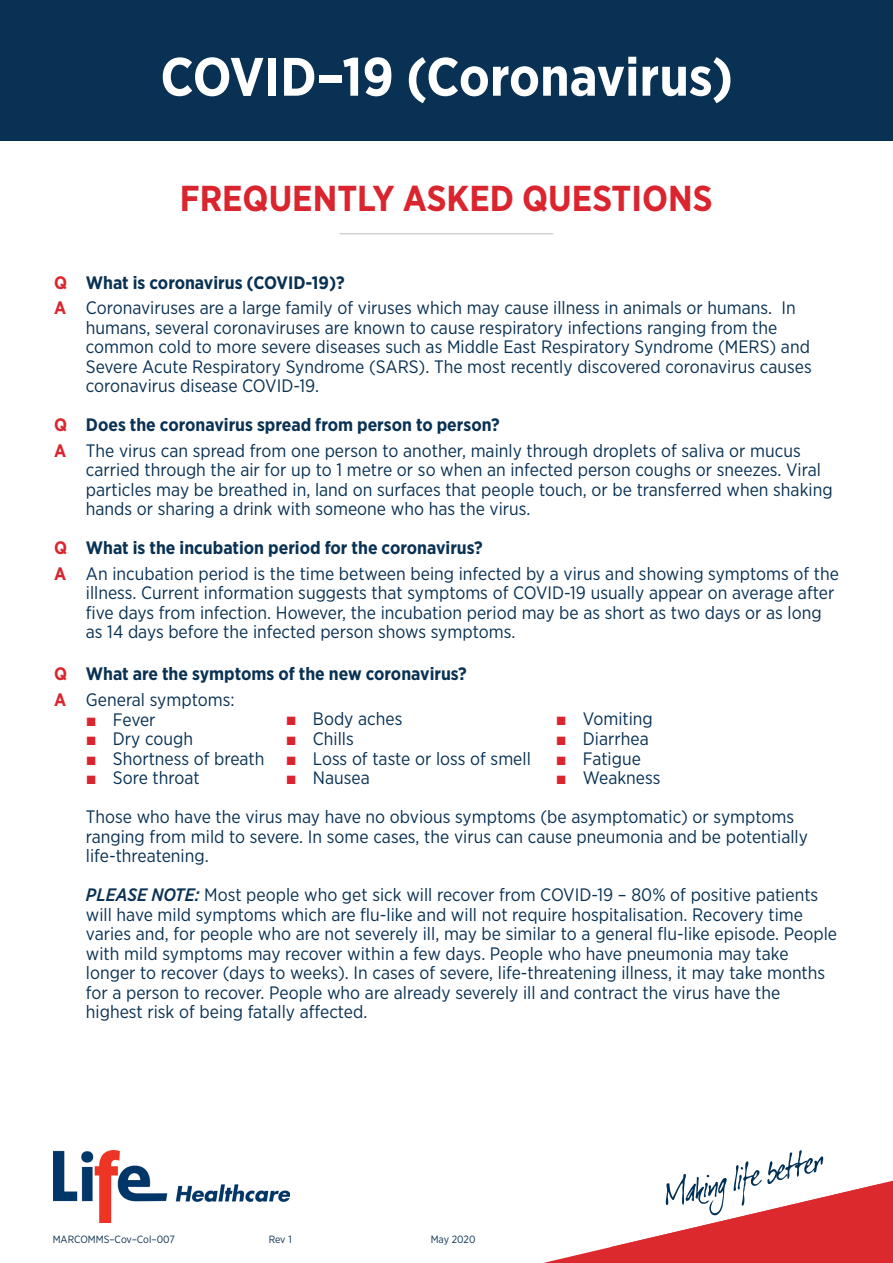
<style>
.page{position:relative;width:893px;height:1263px;background:#fff}
.page>*{position:absolute;margin:0;border:0;box-sizing:border-box;transform-origin:0 0}
.t1{font:700 54px "Gotham Narrow";color:#fff}
.t2{font:700 36px "Gotham Narrow";color:#da252e}
.t3{font:18px/19.5px "Gotham Narrow";color:#093153}
.t4{font:700 18px "Gotham Narrow";color:#093153}
.t5{font:700 18px "Gotham Narrow";color:#da252e}
.t6{font:10.5px "Gotham Narrow";color:#0f3253}
.s1{font-family:"Arial";color:#da252e}
.s2{font-weight:500;font-style:italic}
</style>
<div class="page">
<div style="left:0;top:0;width:893px;height:140px;background:#093153"></div>
<hr style="left:340px;top:233px;width:213px;height:1px;background:#d1d2d4">
<svg style="left:543px;top:1150px;width:350px;height:113px"></svg>
<img style="left:53px;top:1150px;width:237px;height:73px">
<div style="left:45px;top:1230px;width:533px;height:18px;background:#fff;border-radius:9px"></div>
<p class="t1" style="left:160px;top:42px;width:574px">COVID–19 (Coronavirus)</p>
<p class="t2" style="left:180px;top:176px;width:534px">FREQUENTLY ASKED QUESTIONS</p>
<p class="t5" style="left:54px;top:271px;width:15px">Q</p>
<p class="t5" style="left:54px;top:297px;width:14px">A</p>
<p class="t4" style="left:86px;top:271px;width:260px">What is coronavirus (COVID-19)?</p>
<p class="t3" style="left:86px;top:298px;width:727px">Coronaviruses are a large family of viruses which may cause illness in animals or humans. In humans, several coronaviruses are known to cause respiratory infections ranging from the common cold to more severe diseases such as Middle East Respiratory Syndrome (MERS) and Severe Acute Respiratory Syndrome (SARS). The most recently discovered coronavirus causes coronavirus disease COVID-19.</p>
<p class="t5" style="left:54px;top:413px;width:15px">Q</p>
<p class="t5" style="left:54px;top:439px;width:14px">A</p>
<p class="t4" style="left:86px;top:413px;width:415px">Does the coronavirus spread from person to person?</p>
<p class="t3" style="left:86px;top:440px;width:748px">The virus can spread from one person to another, mainly through droplets of saliva or mucus carried through the air for up to 1 metre or so when an infected person coughs or sneezes. Viral particles may be breathed in, land on surfaces that people touch, or be transferred when shaking hands or sharing a drink with someone who has the virus.</p>
<p class="t5" style="left:54px;top:536px;width:15px">Q</p>
<p class="t5" style="left:54px;top:562px;width:14px">A</p>
<p class="t4" style="left:86px;top:536px;width:398px">What is the incubation period for the coronavirus?</p>
<p class="t3" style="left:86px;top:563px;width:755px">An incubation period is the time between being infected by a virus and showing symptoms of the illness. Current information suggests that symptoms of COVID-19 usually appear on average after five days from infection. However, the incubation period may be as short as two days or as long as 14 days before the infected person shows symptoms.</p>
<p class="t5" style="left:54px;top:662px;width:15px">Q</p>
<p class="t5" style="left:54px;top:688px;width:14px">A</p>
<p class="t4" style="left:86px;top:662px;width:382px">What are the symptoms of the new coronavirus?</p>
<p class="t3" style="left:86px;top:689px;width:150px">General symptoms:</p>
<p class="t3" style="left:86px;top:709px;width:71px"><span class="s1">■</span> Fever</p>
<p class="t3" style="left:86px;top:728px;width:109px"><span class="s1">■</span> Dry cough</p>
<p class="t3" style="left:86px;top:748px;width:180px"><span class="s1">■</span> Shortness of breath</p>
<p class="t3" style="left:86px;top:767px;width:115px"><span class="s1">■</span> Sore throat</p>
<p class="t3" style="left:86px;top:806px;width:724px">Those who have the virus may have no obvious symptoms (be asymptomatic) or symptoms ranging from mild to severe. In some cases, the virus can cause pneumonia and be potentially life-threatening.</p>
<p class="t3" style="left:86px;top:884px;width:753px"><span class="s2">PLEASE NOTE:</span> Most people who get sick will recover from COVID-19 – 80% of positive patients will have mild symptoms which are flu-like and will not require hospitalisation. Recovery time varies and, for people who are not severely ill, may be similar to a general flu-like episode. People with mild symptoms may recover within a few days. People who have pneumonia may take longer to recover (days to weeks). In cases of severe, life-threatening illness, it may take months for a person to recover. People who are already severely ill and contract the virus have the highest risk of being fatally affected.</p>
<p class="t3" style="left:286px;top:709px;width:118px"><span class="s1">■</span> Body aches</p>
<p class="t3" style="left:286px;top:728px;width:69px"><span class="s1">■</span> Chills</p>
<p class="t3" style="left:286px;top:748px;width:246px"><span class="s1">■</span> Loss of taste or loss of smell</p>
<p class="t3" style="left:286px;top:767px;width:85px"><span class="s1">■</span> Nausea</p>
<p class="t3" style="left:556px;top:709px;width:98px"><span class="s1">■</span> Vomiting</p>
<p class="t3" style="left:556px;top:728px;width:94px"><span class="s1">■</span> Diarrhea</p>
<p class="t3" style="left:556px;top:748px;width:86px"><span class="s1">■</span> Fatigue</p>
<p class="t3" style="left:556px;top:767px;width:106px"><span class="s1">■</span> Weakness</p>
<p class="t6" style="left:53px;top:1233px;width:123px">MARCOMMS–Cov–Col–007</p>
<p class="t6" style="left:269px;top:1233px;width:24px">Rev 1</p>
<p class="t6" style="left:431px;top:1233px;width:46px">May 2020</p>
</div>
